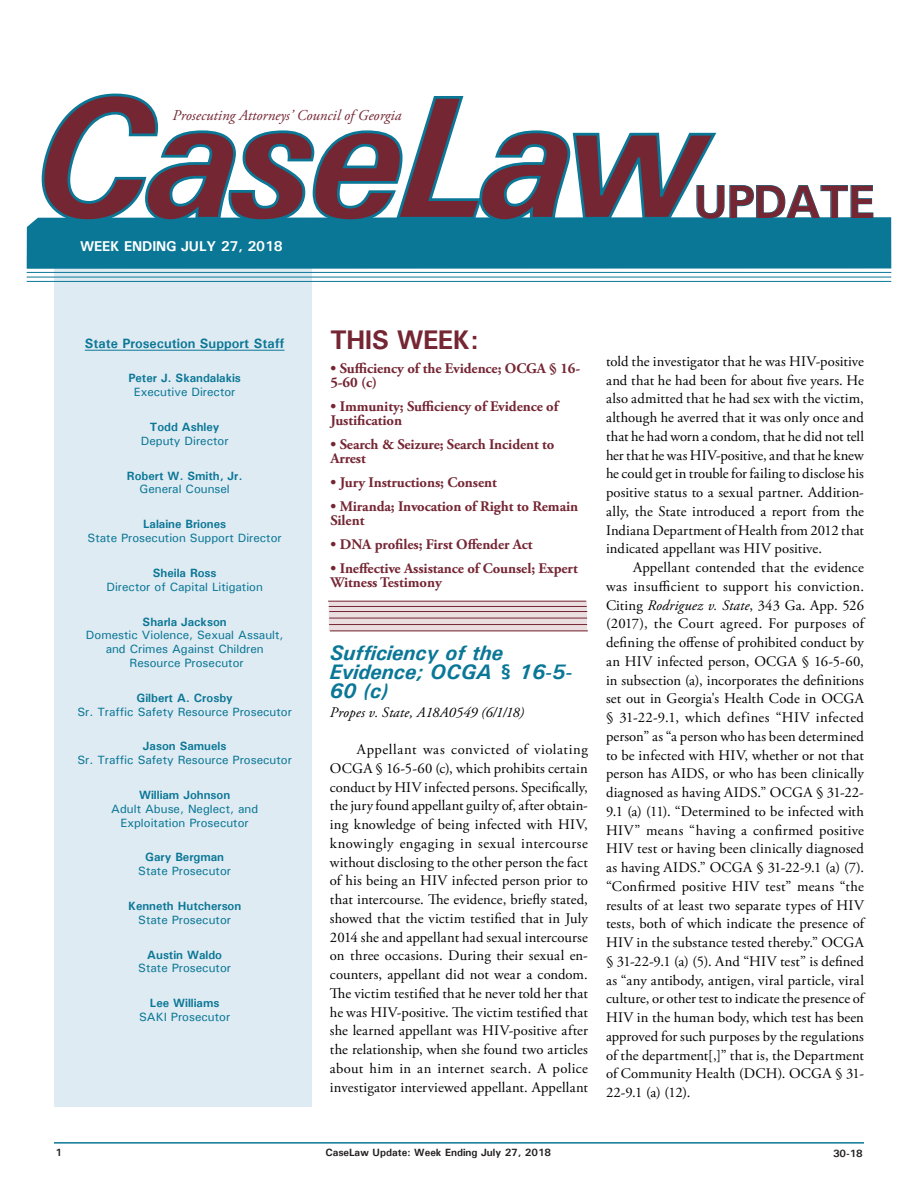
<style>
.page{position:relative;width:918px;height:1188px;background:#fff}
.page>*{position:absolute;margin:0;border:0;box-sizing:border-box;transform-origin:0 0}
.t1{font:700 47.1px "Univers";letter-spacing:-.025em;color:#752633}
.t2{font:700 27px "Univers";letter-spacing:-.025em;color:#752633}
.Subtitle{font:italic 700 21px/18.8px "Univers";color:#0b7797}
.t3{font:italic 15px "Adobe Garamond Pro";color:#752633}
.Body_Copy{font:14.7px/18.8px "Adobe Garamond Pro";letter-spacing:.01em;color:#000;text-align:justify}
.t4{font:700 14.7px/13.5px "Adobe Garamond Pro";letter-spacing:-.005em;color:#752633}
.case_name{font:italic 14.7px "Adobe Garamond Pro";letter-spacing:.005em;color:#000}
.t5{font:700 14.25px "Univers";letter-spacing:-.01em;color:#fff}
.t6{font:700 13.5px "Univers";color:#0b7797}
.t7{font:500 12px/13.8px "Univers";color:#0b7797;text-align:center}
.t8{font:700 12px/13.8px "Univers";color:#0b7797;text-align:center}
.t9{font:700 10.5px "Univers";color:#231f20}
.s1{font-weight:500}
.s2{font-weight:700}
.s3{font-style:italic}
</style>
<div class="page">
<hr style="left:54px;top:1142px;width:810px;height:2px;background:#0b7797">
<div style="left:54px;top:228px;width:258px;height:879px;background:#dfebf2"></div>
<hr style="left:85px;top:350px;width:200px;height:1px;background:#0b7797">
<div style="left:27px;top:217px;width:864px;height:52px;background:#0b7797"></div>
<hr style="left:27px;top:272px;width:864px;height:1px;background:#0b7797">
<hr style="left:27px;top:277px;width:864px;height:1px;background:#0b7797">
<div style="left:329px;top:601px;width:258px;height:30px;background:#eadee0"></div>
<hr style="left:329px;top:606px;width:258px;height:1px;background:#752633">
<hr style="left:329px;top:624px;width:258px;height:1px;background:#752633">
<hr style="left:330px;top:630px;width:258px;height:1px;background:#752633">
<hr style="left:329px;top:618px;width:258px;height:1px;background:#752633">
<hr style="left:329px;top:611px;width:258px;height:1px;background:#752633">
<hr style="left:328px;top:601px;width:258px;height:1px;background:#752633">
<svg style="left:719px;top:185px;width:155px;height:35px"></svg>
<hr style="left:27px;top:281px;width:864px;height:1px;background:#0b7797">
<svg style="left:40px;top:93px;width:679px;height:130px"></svg>
<p class="t3" style="left:172px;top:107px;width:230px">Prosecuting Attorneys’ Council of Georgia</p>
<p class="t5" style="left:80px;top:237px;width:204px">WEEK ENDING JULY 27, 2018</p>
<p class="t1" style="left:694px;top:172px;width:182px">UPDATE</p>
<p class="t6" style="left:85px;top:334px;width:201px">State Prosecution Support Staff</p>
<p class="t8" style="left:128px;top:371px;width:114px">Peter J. Skandalakis<br><span class="s1">Executive Director</span></p>
<p class="t7" style="left:141px;top:420px;width:89px"><span class="s2">Todd Ashley<br></span>Deputy Director</p>
<p class="t8" style="left:127px;top:468px;width:117px">Robert W. Smith, Jr.<br><span class="s1">General Counsel</span></p>
<p class="t7" style="left:88px;top:517px;width:196px"><span class="s2">Lalaine Briones<br></span>State Prosecution Support Director</p>
<p class="t7" style="left:106px;top:566px;width:158px"><span class="s2">Sheila Ross<br></span>Director of Capital Litigation</p>
<p class="t7" style="left:86px;top:614px;width:199px"><span class="s2">Sharla Jackson<br></span>Domestic Violence, Sexual Assault, and Crimes Against Children<br>Resource Prosecutor</p>
<p class="t7" style="left:77px;top:690px;width:216px"><span class="s2">Gilbert A. Crosby<br></span>Sr. Traffic Safety Resource Prosecutor</p>
<p class="t7" style="left:77px;top:739px;width:216px"><span class="s2">Jason Samuels<br></span>Sr. Traffic Safety Resource Prosecutor</p>
<p class="t7" style="left:111px;top:788px;width:148px"><span class="s2">William Johnson<br></span>Adult Abuse, Neglect, and<br>Exploitation Prosecutor</p>
<p class="t7" style="left:138px;top:850px;width:94px"><span class="s2">Gary Bergman<br></span>State Prosecutor</p>
<p class="t8" style="left:128px;top:899px;width:115px">Kenneth Hutcherson<br><span class="s1">State Prosecutor</span></p>
<p class="t7" style="left:138px;top:947px;width:94px"><span class="s2">Austin Waldo<br></span>State Prosecutor</p>
<p class="t7" style="left:139px;top:996px;width:93px"><span class="s2">Lee Williams<br></span>SAKI Prosecutor</p>
<p class="t2" style="left:330px;top:323px;width:150px">THIS WEEK:</p>
<p class="t4" style="left:330px;top:362px;width:251px">• Sufficiency of the Evidence; OCGA § 16-<br>5-60 (c)</p>
<p class="t4" style="left:330px;top:400px;width:229px">• Immunity; Sufficiency of Evidence of<br>Justification</p>
<p class="t4" style="left:330px;top:438px;width:226px">• Search &amp; Seizure; Search Incident to<br>Arrest</p>
<p class="t4" style="left:330px;top:476px;width:168px">• Jury Instructions; Consent</p>
<p class="t4" style="left:330px;top:500px;width:249px">• Miranda; Invocation of Right to Remain<br>Silent</p>
<p class="t4" style="left:330px;top:538px;width:204px">• DNA profiles; First Offender Act</p>
<p class="t4" style="left:330px;top:562px;width:249px">• Ineffective Assistance of Counsel; Expert<br>Witness Testimony</p>
<p class="Subtitle" style="left:330px;top:643px;width:244px">Sufficiency of the<br>Evidence; OCGA § 16-5-<br>60 (c)</p>
<p class="case_name" style="left:330px;top:703px;width:196px">Propes v. State, A18A0549 (6/1/18)</p>
<p class="Body_Copy" style="left:330px;top:741px;width:260px;text-indent:27px">Appellant was convicted of violating OCGA § 16-5-60 (c), which prohibits certain conduct by HIV infected persons. Specifically, the jury found appellant guilty of, after obtain&shy;ing knowledge of being infected with HIV, knowingly engaging in sexual intercourse without disclosing to the other person the fact of his being an HIV infected person prior to that intercourse. The evidence, briefly stated, showed that the victim testified that in July 2014 she and appellant had sexual intercourse on three occasions. During their sexual en&shy;counters, appellant did not wear a condom.<br>The victim testified that he never told her that he was HIV-positive. The victim testified that she learned appellant was HIV-positive after the relationship, when she found two articles about him in an internet search. A police investigator interviewed appellant. Appellant</p>
<p class="Body_Copy" style="left:606px;top:352px;width:260px">told the investigator that he was HIV-positive and that he had been for about five years. He also admitted that he had sex with the victim, although he averred that it was only once and that he had worn a condom, that he did not tell her that he was HIV-positive, and that he knew he could get in trouble for failing to disclose his positive status to a sexual partner. Addition&shy;ally, the State introduced a report from the Indiana Department of Health from 2012 that indicated appellant was HIV positive.</p>
<p class="Body_Copy" style="left:606px;top:559px;width:260px;text-indent:27px">Appellant contended that the evidence was insufficient to support his conviction.<br>Citing <span class="s3">Rodriguez v. State</span>, 343 Ga. App. 526 (2017), the Court agreed. For purposes of defining the offense of prohibited conduct by an HIV infected person, OCGA § 16-5-60, in subsection (a), incorporates the definitions set out in Georgia's Health Code in OCGA § 31-22-9.1, which defines “HIV infected person” as “a person who has been determined to be infected with HIV, whether or not that person has AIDS, or who has been clinically diagnosed as having AIDS.” OCGA § 31-22- 9.1 (a) (11). “Determined to be infected with HIV” means “having a confirmed positive HIV test or having been clinically diagnosed as having AIDS.” OCGA § 31-22-9.1 (a) (7). “Confirmed positive HIV test” means “the results of at least two separate types of HIV tests, both of which indicate the presence of HIV in the substance tested thereby.” OCGA § 31-22-9.1 (a) (5). And “HIV test” is defined as “any antibody, antigen, viral particle, viral culture, or other test to indicate the presence of HIV in the human body, which test has been approved for such purposes by the regulations of the department[,]” that is, the Department of Community Health (DCH). OCGA § 31- 22-9.1 (a) (12).</p>
<p class="t9" style="left:56px;top:1146px;width:8px">1</p>
<p class="t9" style="left:326px;top:1146px;width:227px">CaseLaw Update: Week Ending July 27, 2018</p>
<p class="t9" style="left:833px;top:1147px;width:31px">30-18</p>
</div>
